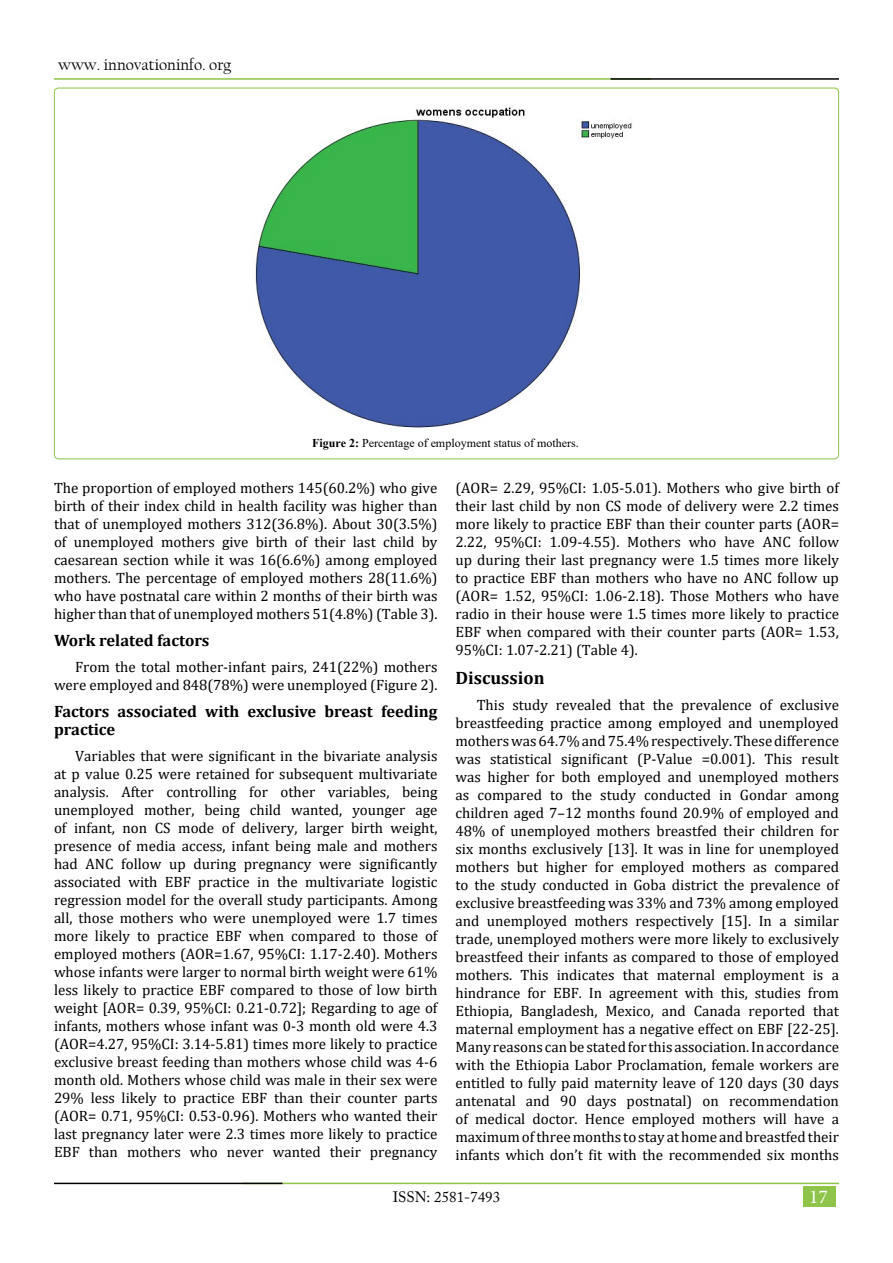
<style>
.page{position:relative;width:893px;height:1263px;background:#fff}
.page>*{position:absolute;margin:0;border:0;box-sizing:border-box;transform-origin:0 0}
.t1{font:19.5px "Minion Pro";color:#fff}
.t2{font:700 18px "Cambria";color:#000}
.t3{font:700 16.5px/18px "Cambria";color:#000}
.t4{font:16.5px "Californian FB";color:#000}
.t5{font:15px/18px "Cambria";color:#000;text-align:justify}
.t6{font:15px "Adobe Caslon Pro";color:#000}
.t7{font:12px "Times New Roman";color:#000}
.s1{font-weight:700}
</style>
<div class="page">
<div style="left:803px;top:1186px;width:33px;height:20px;background:#8dc449"></div>
<hr style="left:54px;top:78px;width:597px;height:2px;background:#8dc449">
<hr style="left:610px;top:78px;width:229px;height:2px;background:#000101">
<hr style="left:242px;top:1183px;width:597px;height:1px;background:#8dc449">
<hr style="left:54px;top:1183px;width:228px;height:1px;background:#000101">
<img style="left:255px;top:107px;width:377px;height:321px">
<p class="t4" style="left:58px;top:55px;width:174px">www. innovationinfo. org</p>
<p class="t7" style="left:312px;top:435px;width:268px"><span class="s1">Figure 2:</span> Percentage of employment status of mothers.</p>
<p class="t5" style="left:54px;top:479px;width:385px">The proportion of employed mothers 145(60.2%) who give birth of their index child in health facility was higher than that of unemployed mothers 312(36.8%). About 30(3.5%) of unemployed mothers give birth of their last child by caesarean section while it was 16(6.6%) among employed mothers. The percentage of employed mothers 28(11.6%) who have postnatal care within 2 months of their birth was higher than that of unemployed mothers 51(4.8%) (Table 3).</p>
<p class="t3" style="left:54px;top:631px;width:157px">Work related factors</p>
<p class="t5" style="left:54px;top:658px;width:385px;text-align:right">From the total mother-infant pairs, 241(22%) mothers were employed and 848(78%) were unemployed (Figure 2).</p>
<p class="t3" style="left:54px;top:702px;width:385px">Factors associated with exclusive breast feeding practice</p>
<p class="t5" style="left:54px;top:747px;width:385px;text-indent:21px">Variables that were significant in the bivariate analysis at p value 0.25 were retained for subsequent multivariate analysis. After controlling for other variables, being unemployed mother, being child wanted, younger age of infant, non CS mode of delivery, larger birth weight, presence of media access, infant being male and mothers had ANC follow up during pregnancy were significantly associated with EBF practice in the multivariate logistic regression model for the overall study participants. Among all, those mothers who were unemployed were 1.7 times more likely to practice EBF when compared to those of employed mothers (AOR=1.67, 95%CI: 1.17-2.40). Mothers whose infants were larger to normal birth weight were 61% less likely to practice EBF compared to those of low birth weight [AOR= 0.39, 95%CI: 0.21-0.72]; Regarding to age of infants, mothers whose infant was 0-3 month old were 4.3 (AOR=4.27, 95%CI: 3.14-5.81) times more likely to practice exclusive breast feeding than mothers whose child was 4-6 month old. Mothers whose child was male in their sex were 29% less likely to practice EBF than their counter parts (AOR= 0.71, 95%CI: 0.53-0.96). Mothers who wanted their last pregnancy later were 2.3 times more likely to practice EBF than mothers who never wanted their pregnancy</p>
<p class="t5" style="left:455px;top:479px;width:385px">(AOR= 2.29, 95%CI: 1.05-5.01). Mothers who give birth of their last child by non CS mode of delivery were 2.2 times more likely to practice EBF than their counter parts (AOR= 2.22, 95%CI: 1.09-4.55). Mothers who have ANC follow up during their last pregnancy were 1.5 times more likely to practice EBF than mothers who have no ANC follow up (AOR= 1.52, 95%CI: 1.06-2.18). Those Mothers who have radio in their house were 1.5 times more likely to practice EBF when compared with their counter parts (AOR= 1.53, 95%CI: 1.07-2.21) (Table 4).</p>
<p class="t2" style="left:455px;top:665px;width:91px">Discussion</p>
<p class="t5" style="left:455px;top:696px;width:385px;text-indent:21px">This study revealed that the prevalence of exclusive breastfeeding practice among employed and unemployed mothers was 64.7% and 75.4% respectively. These difference was statistical significant (P-Value =0.001). This result was higher for both employed and unemployed mothers as compared to the study conducted in Gondar among children aged 7–12 months found 20.9% of employed and 48% of unemployed mothers breastfed their children for six months exclusively [13]. It was in line for unemployed mothers but higher for employed mothers as compared to the study conducted in Goba district the prevalence of exclusive breastfeeding was 33% and 73% among employed and unemployed mothers respectively [15]. In a similar trade, unemployed mothers were more likely to exclusively breastfeed their infants as compared to those of employed mothers. This indicates that maternal employment is a hindrance for EBF. In agreement with this, studies from Ethiopia, Bangladesh, Mexico, and Canada reported that maternal employment has a negative effect on EBF [22-25].<br>Many reasons can be stated for this association. In accordance with the Ethiopia Labor Proclamation, female workers are entitled to fully paid maternity leave of 120 days (30 days antenatal and 90 days postnatal) on recommendation of medical doctor. Hence employed mothers will have a maximum of three months to stay at home and breastfed their infants which don’t fit with the recommended six months</p>
<p class="t6" style="left:393px;top:1188px;width:109px">ISSN: 2581-7493</p>
<h1 class="t1" style="left:809px;top:1183px;width:20px">17</h1>
</div>
